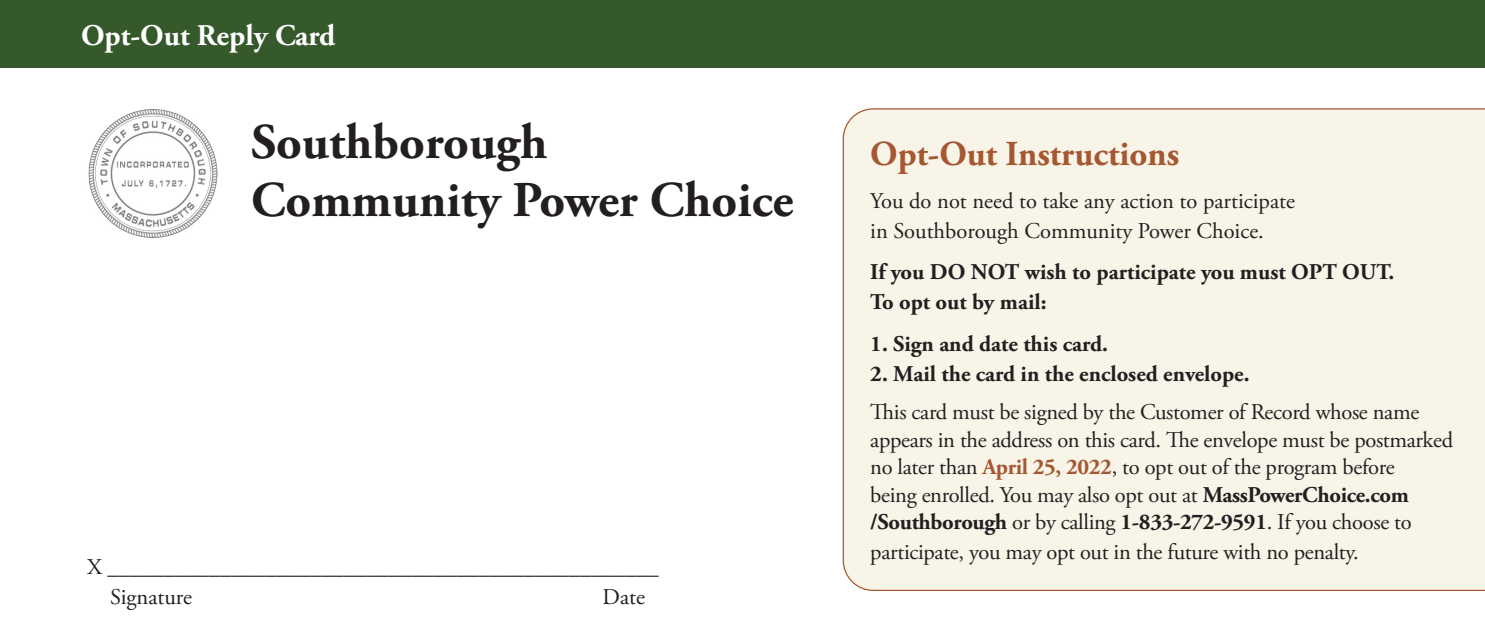
<style>
.page{position:relative;width:1485px;height:630px;background:#fff}
.page>*{position:absolute;margin:0;border:0;box-sizing:border-box;transform-origin:0 0}
.t1{font:700 50px/57.5px "Adobe Garamond Pro";color:#231f20}
.copy{font:700 35px "Adobe Garamond Pro";color:#a55732}
.t2{font:700 30px "Adobe Garamond Pro";color:#fff}
.copy-2{font:22.5px/27.5px "Adobe Garamond Pro";letter-spacing:-.015em;color:#231f20}
.copy-3{font:700 22.5px/30px "Adobe Garamond Pro";color:#231f20}
.s1{font-weight:700;color:#a55732}
.s2{font-weight:700}
</style>
<div class="page">
<div style="left:843px;top:108px;width:642px;height:483px;background:#f8f4e8"></div>
<div style="left:0;top:0;width:1485px;height:68px;background:#35592b"></div>
<img style="left:88px;top:110px;width:130px;height:128px">
<p class="t2" style="left:81px;top:18px;width:256px">Opt-Out Reply Card</p>
<p class="t1" style="left:251px;top:115px;width:544px">Southborough<br>Community Power Choice</p>
<p class="copy-2" style="left:88px;top:554px;width:573px">X _________________________________________________</p>
<p class="copy-2" style="left:110px;top:584px;width:84px">Signature</p>
<p class="copy-2" style="left:603px;top:584px;width:44px">Date</p>
<p class="copy" style="left:870px;top:134px;width:310px">Opt-Out Instructions</p>
<p class="copy-2" style="left:870px;top:187px;width:426px;line-height:30px">You do not need to take any action to participate in Southborough Community Power Choice.</p>
<p class="copy-3" style="left:870px;top:258px;width:525px">If you DO NOT wish to participate you must OPT OUT.<br>To opt out by mail:</p>
<p class="copy-3" style="left:870px;top:329px;width:239px">1. Sign and date this card.</p>
<p class="copy-3" style="left:870px;top:359px;width:381px">2. Mail the card in the enclosed envelope.</p>
<p class="copy-2" style="left:870px;top:399px;width:584px">This card must be signed by the Customer of Record whose name appears in the address on this card. The envelope must be postmarked no later than <span class="s1">April 25, 2022</span>, to opt out of the program before<br>being enrolled. You may also opt out at <span class="s2">MassPowerChoice.com /Southborough</span> or by calling <span class="s2">1-833-272-9591</span>. If you choose to</p>
<p class="copy-2" style="left:870px;top:539px;width:490px">participate, you may opt out in the future with no penalty.</p>
</div>
